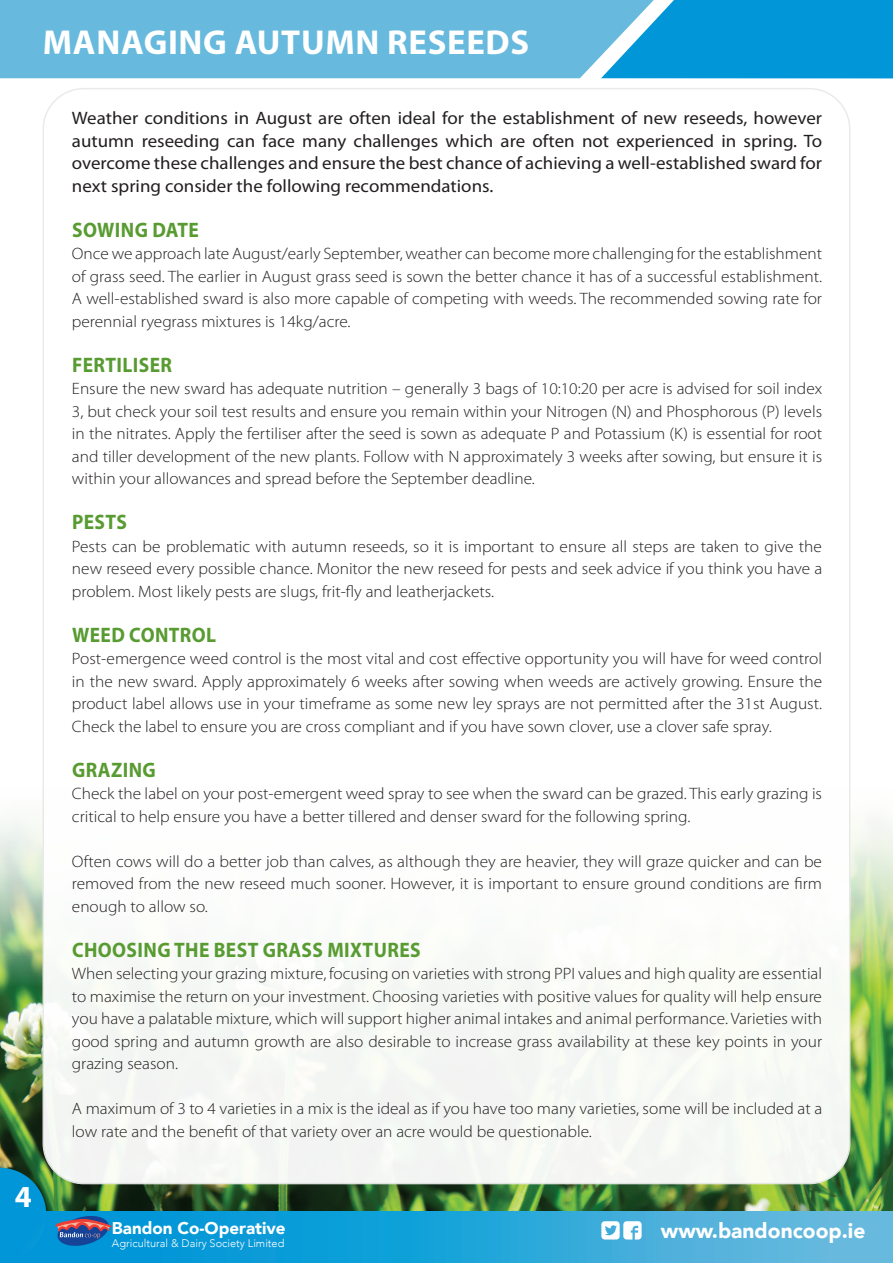
<style>
.page{position:relative;width:893px;height:1263px;background:#fff}
.page>*{position:absolute;margin:0;border:0;box-sizing:border-box;transform-origin:0 0}
.t1{font:700 34.65px "Myriad Pro";letter-spacing:.02em;color:#fff}
.t2{font:700 30.6px "Myriad";color:#fff}
.t3{font:700 21px "Myriad Pro";letter-spacing:.02em;color:#589b31;scale:.93 1}
.t4{font:900 21px "Avenir";color:#fff}
.t5{font:18px/22.5px "Myriad Pro";color:#231f20;text-align:justify;scale:1.05 1}
.t6{font:900 16.95px "Avenir";color:#fff}
.t7{font:300 16.5px/22.5px "Myriad Pro";color:#231f20;text-align:justify;scale:1.05 1}
.t8{font:300 10.95px "Avenir";color:#fff}
</style>
<div class="page">
<img style="left:0;top:774px;width:893px;height:438px">
<div style="left:43px;top:89px;width:807px;height:1094px;background:#fff;border-radius:40px"></div>
<svg style="left:0;top:1212px;width:893px;height:51px;background:#2ba6d9"></svg>
<svg style="left:0;top:1168px;width:46px;height:93px;background:#0590c5"></svg>
<svg style="left:601px;top:1221px;width:41px;height:18px"></svg>
<svg style="left:55px;top:1214px;width:57px;height:34px;background:#416ca2"></svg>
<div style="left:654px;top:0;width:239px;height:78px;background:#0196d7"></div>
<div style="left:0;top:0;width:654px;height:78px;background:#67badd"></div>
<p class="t1" style="left:43px;top:23px;width:488px">MANAGING AUTUMN RESEEDS</p>
<p class="t2" style="left:15px;top:1181px;width:19px">4</p>
<p class="t5" style="left:72px;top:106px;width:716px">Weather conditions in August are often ideal for the establishment of new reseeds, however autumn reseeding can face many challenges which are often not experienced in spring. To overcome these challenges and ensure the best chance of achieving a well-established sward for next spring consider the following recommendations.</p>
<p class="t3" style="left:72px;top:218px;width:138px">SOWING DATE</p>
<p class="t7" style="left:72px;top:242px;width:716px">Once we approach late August/early September, weather can become more challenging for the establishment of grass seed. The earlier in August grass seed is sown the better chance it has of a successful establishment.<br>A well-established sward is also more capable of competing with weeds. The recommended sowing rate for perennial ryegrass mixtures is 14kg/acre.</p>
<p class="t3" style="left:72px;top:353px;width:109px">FERTILISER</p>
<p class="t7" style="left:72px;top:377px;width:716px">Ensure the new sward has adequate nutrition – generally 3 bags of 10:10:20 per acre is advised for soil index 3, but check your soil test results and ensure you remain within your Nitrogen (N) and Phosphorous (P) levels in the nitrates. Apply the fertiliser after the seed is sown as adequate P and Potassium (K) is essential for root and tiller development of the new plants. Follow with N approximately 3 weeks after sowing, but ensure it is within your allowances and spread before the September deadline.</p>
<p class="t3" style="left:72px;top:510px;width:60px">PESTS</p>
<p class="t7" style="left:72px;top:535px;width:716px">Pests can be problematic with autumn reseeds, so it is important to ensure all steps are taken to give the new reseed every possible chance. Monitor the new reseed for pests and seek advice if you think you have a problem. Most likely pests are slugs, frit-fly and leatherjackets.</p>
<p class="t3" style="left:72px;top:623px;width:156px">WEED CONTROL</p>
<p class="t7" style="left:72px;top:647px;width:716px">Post-emergence weed control is the most vital and cost effective opportunity you will have for weed control in the new sward. Apply approximately 6 weeks after sowing when weeds are actively growing. Ensure the product label allows use in your timeframe as some new ley sprays are not permitted after the 31st August.<br>Check the label to ensure you are cross compliant and if you have sown clover, use a clover safe spray.</p>
<p class="t3" style="left:72px;top:758px;width:92px">GRAZING</p>
<p class="t7" style="left:72px;top:782px;width:716px">Check the label on your post-emergent weed spray to see when the sward can be grazed. This early grazing is critical to help ensure you have a better tillered and denser sward for the following spring.</p>
<p class="t7" style="left:72px;top:850px;width:716px">Often cows will do a better job than calves, as although they are heavier, they will graze quicker and can be removed from the new reseed much sooner. However, it is important to ensure ground conditions are firm enough to allow so.</p>
<p class="t3" style="left:72px;top:938px;width:376px">CHOOSING THE BEST GRASS MIXTURES</p>
<p class="t7" style="left:72px;top:962px;width:716px">When selecting your grazing mixture, focusing on varieties with strong PPI values and high quality are essential to maximise the return on your investment. Choosing varieties with positive values for quality will help ensure you have a palatable mixture, which will support higher animal intakes and animal performance. Varieties with good spring and autumn growth are also desirable to increase grass availability at these key points in your grazing season.</p>
<p class="t7" style="left:72px;top:1097px;width:716px">A maximum of 3 to 4 varieties in a mix is the ideal as if you have too many varieties, some will be included at a low rate and the benefit of that variety over an acre would be questionable.</p>
<p class="t6" style="left:112px;top:1214px;width:175px">Bandon Co-Operative</p>
<p class="t8" style="left:112px;top:1237px;width:174px">Agricultural &amp; Dairy Society Limited</p>
<p class="t4" style="left:661px;top:1213px;width:206px">www.bandoncoop.ie</p>
</div>
